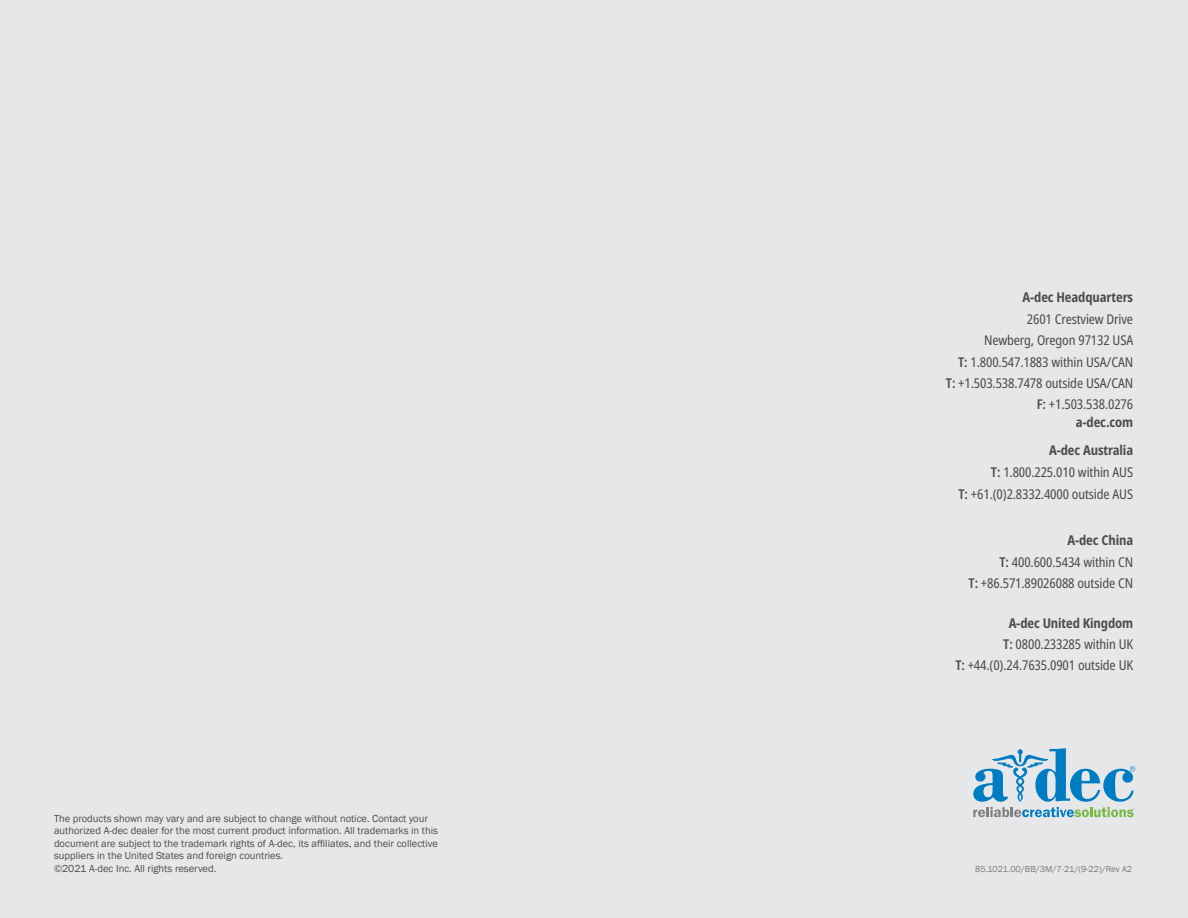
<style>
.page{position:relative;width:1188px;height:918px;background:#e6e7e9}
.page>*{position:absolute;margin:0;border:0;box-sizing:border-box;transform-origin:0 0}
.Address{font:condensed 13.5px/18px "Noto Sans";letter-spacing:-.01em;color:#4b4c4d;text-align:right}
.address_subhead{font:700 condensed 13.5px "Noto Sans";letter-spacing:-.01em;color:#4b4c4d}
.Address-2{font:700 condensed 13.5px "Noto Sans";letter-spacing:-.01em;color:#4b4c4d}
.boiler_plate{font:10.5px/12.6px "Franklin Gothic";color:#4b4c4d}
.t1{font:9px "Franklin Gothic";color:#76787b}
.s1{font-weight:600}
.s2{font-weight:700}
</style>
<div class="page">
<svg style="left:973px;top:748px;width:162px;height:69px"></svg>
<p class="address_subhead" style="left:1023px;top:287px;width:112px">A-dec Headquarters</p>
<p class="Address" style="left:1027px;top:311px;width:108px">2601 Crestview Drive</p>
<p class="Address" style="left:984px;top:332px;width:151px">Newberg, Oregon 97132 USA</p>
<p class="Address" style="left:958px;top:353px;width:177px"><span class="s1">T:</span> 1.800.547.1883 within USA/CAN</p>
<p class="Address" style="left:946px;top:374px;width:189px"><span class="s1">T:</span> +1.503.538.7478 outside USA/CAN</p>
<p class="Address" style="left:1037px;top:396px;width:98px"><span class="s1">F:</span> +1.503.538.0276 <span class="s2">a-dec.com</span></p>
<p class="address_subhead" style="left:1049px;top:441px;width:86px">A-dec Australia</p>
<p class="Address" style="left:991px;top:464px;width:144px"><span class="s1">T:</span> 1.800.225.010 within AUS</p>
<p class="Address" style="left:959px;top:485px;width:176px"><span class="s1">T:</span> +61.(0)2.8332.4000 outside AUS</p>
<p class="address_subhead" style="left:1067px;top:530px;width:67px">A-dec China</p>
<p class="Address" style="left:1000px;top:554px;width:135px"><span class="s1">T:</span> 400.600.5434 within CN</p>
<p class="Address" style="left:969px;top:575px;width:166px"><span class="s1">T:</span> +86.571.89026088 outside CN</p>
<p class="Address-2" style="left:1009px;top:613px;width:126px">A-dec United Kingdom</p>
<p class="Address" style="left:1003px;top:635px;width:131px"><span class="s1">T:</span> 0800.233285 within UK</p>
<p class="Address" style="left:955px;top:656px;width:179px"><span class="s1">T:</span> +44.(0).24.7635.0901 outside UK</p>
<p class="boiler_plate" style="left:54px;top:812px;width:386px">The products shown may vary and are subject to change without notice. Contact your authorized A-dec dealer for the most current product information. All trademarks in this document are subject to the trademark rights of A-dec, its affiliates, and their collective suppliers in the United States and foreign countries.</p>
<p class="boiler_plate" style="left:54px;top:863px;width:164px">©2021 A-dec Inc. All rights reserved.</p>
<p class="t1" style="left:975px;top:864px;width:159px">85.1021.00/BB/3M/7-21/(9-22)/Rev A2</p>
</div>
